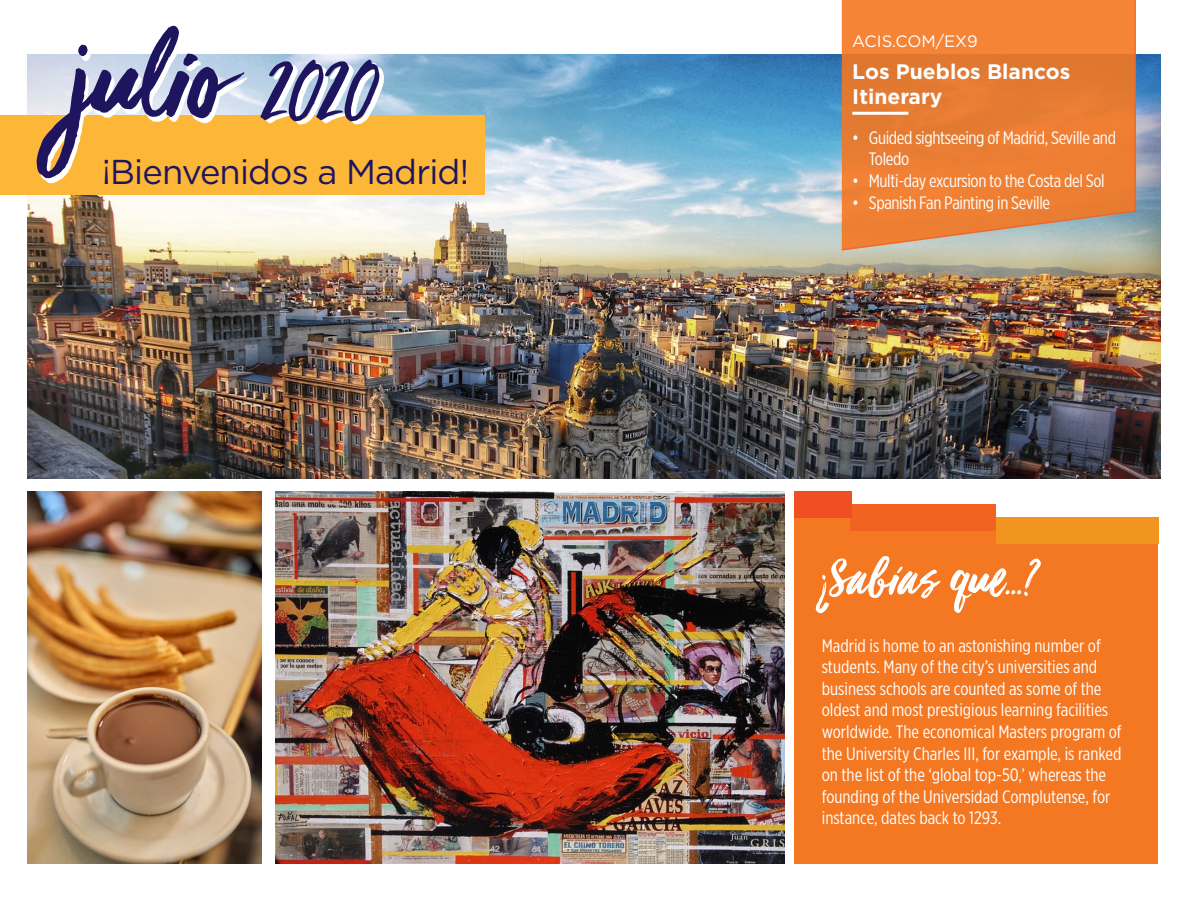
<style>
.page{position:relative;width:1188px;height:918px;background:#fff}
.page>*{position:absolute;margin:0;border:0;box-sizing:border-box;transform-origin:0 0}
.t1{font:129px "Viva Beautiful Pro";letter-spacing:-.02em;color:#1f155f}
.t2{font:96px "Viva Beautiful Pro";color:#1f155f}
.t3{font:57px "Viva Beautiful Pro";color:#fff}
.t4{font:34.5px "Gotham";letter-spacing:-.025em;color:#1f155f}
.t5{font:700 21px/25.2px "Gotham";color:#fff}
.t6{font:18px/21.6px "Gotham X Narrow";color:#fff}
.t7{font:18px/21.6px "Gotham X Narrow";letter-spacing:-.02em;color:#fff}
.t8{font:16.5px "Gotham";color:#fff}
</style>
<div class="page">
<div style="left:794px;top:518px;width:364px;height:346px;background:#f47721"></div>
<div style="left:850px;top:505px;width:146px;height:26px;background:#f26322"></div>
<div style="left:996px;top:518px;width:162px;height:26px;background:#f29420"></div>
<div style="left:794px;top:491px;width:58px;height:27px;background:#f04e23"></div>
<img style="left:27px;top:491px;width:235px;height:373px">
<img style="left:27px;top:54px;width:1134px;height:424px">
<img style="left:276px;top:491px;width:508px;height:373px">
<div style="left:0;top:115px;width:484px;height:79px;background:#fcb638"></div>
<svg style="left:840px;top:0;width:297px;height:252px;background:#e58441"></svg>
<hr style="left:852px;top:112px;width:56px;height:3px;background:#fff">
<h1 class="t1" style="left:68px;top:-8px;width:154px">julio</h1>
<p class="t8" style="left:852px;top:30px;width:127px">ACIS.COM/EX9</p>
<h2 class="t2" style="left:262px;top:28px;width:116px">2020</h2>
<p class="t5" style="left:852px;top:58px;width:220px">Los Pueblos Blancos<br>Itinerary</p>
<p class="t7" style="left:869px;top:126px;width:249px;text-indent:-17px">• Guided sightseeing of Madrid, Seville and<br>Toledo</p>
<p class="t7" style="left:852px;top:170px;width:254px">• Multi-day excursion to the Costa del Sol</p>
<p class="t7" style="left:852px;top:191px;width:199px">• Spanish Fan Painting in Seville</p>
<h3 class="t4" style="left:102px;top:150px;width:369px">¡Bienvenidos a Madrid!</h3>
<h3 class="t3" style="left:822px;top:540px;width:215px">¿Sabías que…?</h3>
<p class="t6" style="left:822px;top:634px;width:301px">Madrid is home to an astonishing number of students. Many of the city’s universities and business schools are counted as some of the oldest and most prestigious learning facilities worldwide. The economical Masters program of the University Charles III, for example, is ranked on the list of the ‘global top-50,’ whereas the founding of the Universidad Complutense, for instance, dates back to 1293.</p>
</div>
